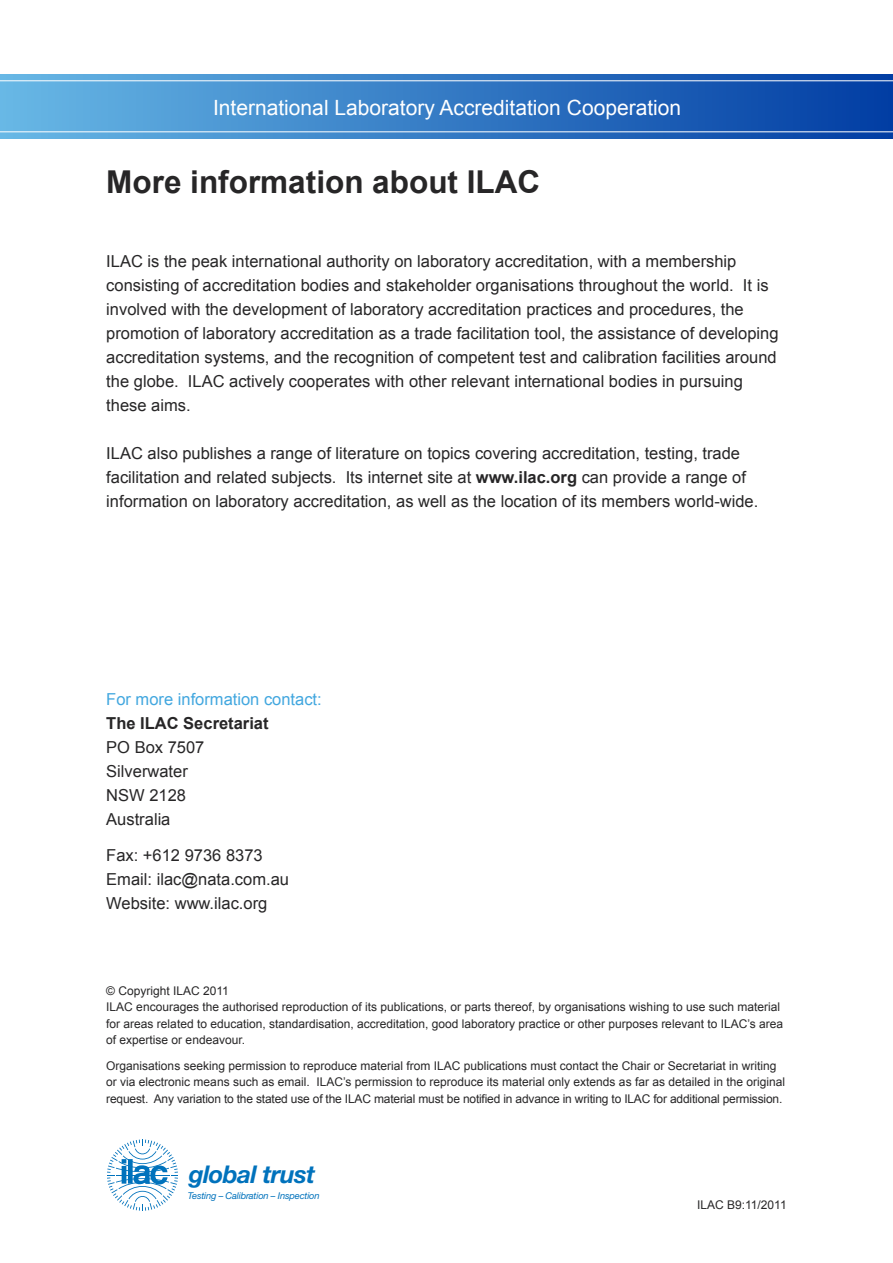
<style>
.page{position:relative;width:893px;height:1263px;background:#fff}
.page>*{position:absolute;margin:0;border:0;box-sizing:border-box;transform-origin:0 0}
.t1{font:700 31.5px "Arial";color:#272627}
.t2{font:italic 700 24.45px "Helvetica Neue";letter-spacing:-.025em;color:#0072bc}
.t3{font:21px "Arial";color:#fff}
.t4{font:16.5px/24px "Arial";color:#272627}
.t5{font:16.5px "Arial";color:#42a7df}
.t6{font:700 16.5px "Arial";color:#272627}
.t7{font:12px/16.5px "Arial";color:#272627}
.t8{font:italic 9.3px "Helvetica Neue";letter-spacing:-.02em;color:#0072bc}
.s1{font-weight:700}
</style>
<div class="page">
<svg style="left:0;top:74px;width:893px;height:64px;background:#367bc4"></svg>
<hr style="left:0;top:80px;width:893px;height:1px;background:#fff">
<hr style="left:0;top:131px;width:893px;height:1px;background:#fff">
<svg style="left:107px;top:1139px;width:71px;height:72px"></svg>
<p class="t3" style="left:213px;top:96px;width:470px">International Laboratory Accreditation Cooperation</p>
<h1 class="t1" style="left:106px;top:165px;width:435px">More information about ILAC</h1>
<p class="t4" style="left:106px;top:249px;width:674px">ILAC is the peak international authority on laboratory accreditation, with a membership consisting of accreditation bodies and stakeholder organisations throughout the world. It is involved with the development of laboratory accreditation practices and procedures, the promotion of laboratory accreditation as a trade facilitation tool, the assistance of developing accreditation systems, and the recognition of competent test and calibration facilities around the globe. ILAC actively cooperates with other relevant international bodies in pursuing these aims.</p>
<p class="t4" style="left:106px;top:441px;width:654px">ILAC also publishes a range of literature on topics covering accreditation, testing, trade facilitation and related subjects. Its internet site at <span class="s1">www.ilac.org</span> can provide a range of information on laboratory accreditation, as well as the location of its members world-wide.</p>
<p class="t5" style="left:106px;top:690px;width:217px">For more information contact:</p>
<p class="t6" style="left:106px;top:714px;width:164px">The ILAC Secretariat</p>
<p class="t4" style="left:106px;top:735px;width:100px">PO Box 7507<br>Silverwater<br>NSW 2128<br>Australia</p>
<p class="t4" style="left:106px;top:843px;width:184px">Fax: +612 9736 8373<br>Email: ilac@nata.com.au<br>Website: www.ilac.org</p>
<p class="t7" style="left:106px;top:982px;width:678px">© Copyright ILAC 2011<br>ILAC encourages the authorised reproduction of its publications, or parts thereof, by organisations wishing to use such material for areas related to education, standardisation, accreditation, good laboratory practice or other purposes relevant to ILAC’s area of expertise or endeavour.</p>
<p class="t7" style="left:106px;top:1057px;width:680px">Organisations seeking permission to reproduce material from ILAC publications must contact the Chair or Secretariat in writing or via electronic means such as email. ILAC’s permission to reproduce its material only extends as far as detailed in the original request. Any variation to the stated use of the ILAC material must be notified in advance in writing to ILAC for additional permission.</p>
<h2 class="t2" style="left:189px;top:1166px;width:128px">global trust</h2>
<p class="t8" style="left:188px;top:1193px;width:133px">Testing – Calibration – Inspection</p>
<p class="t7" style="left:697px;top:1196px;width:91px">ILAC B9:11/2011</p>
</div>
